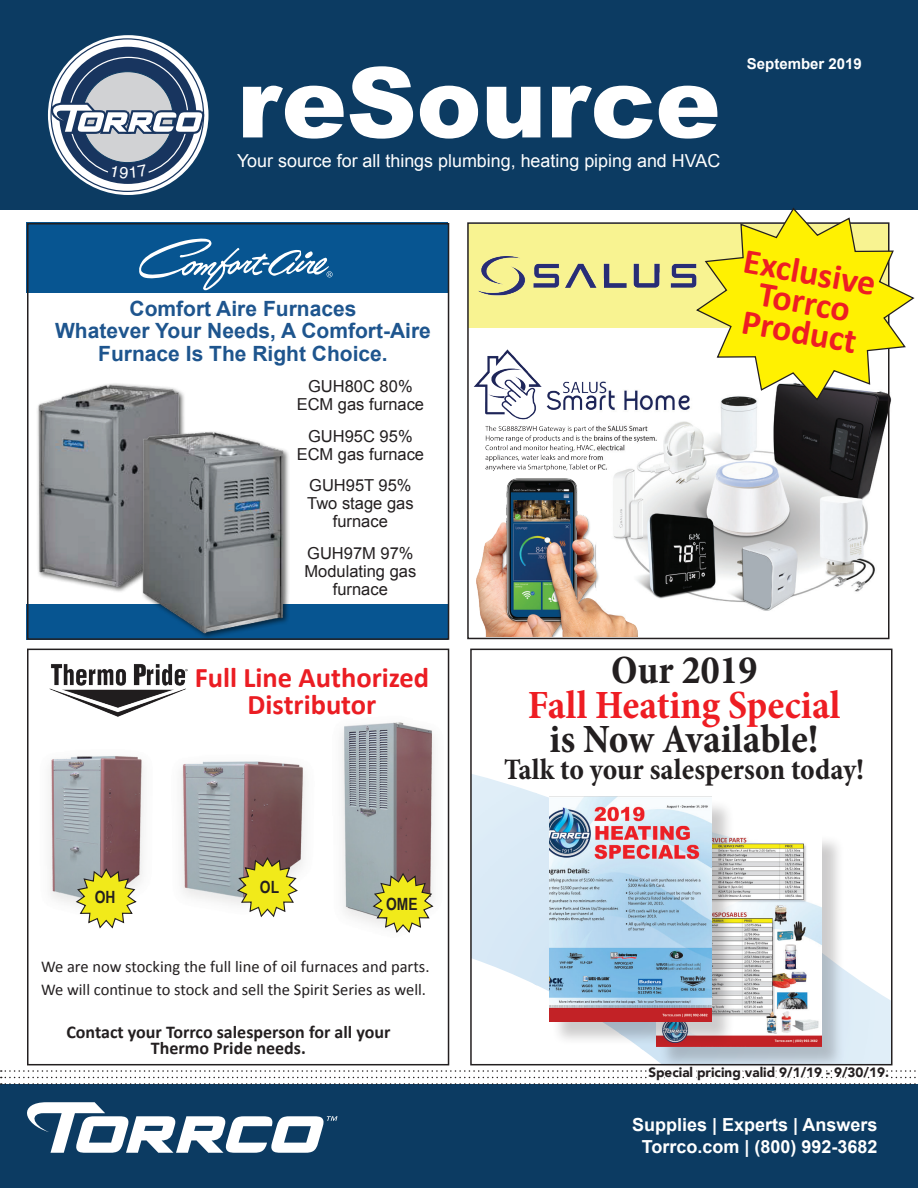
<style>
.page{position:relative;width:918px;height:1188px;background:#fff}
.page>*{position:absolute;margin:0;border:0;box-sizing:border-box;transform-origin:0 0}
.t1{font:900 97.65px "Arial";letter-spacing:-.005em;color:#fff}
.t2{font:700 condensed 40.5px "Minion Pro";color:#231f20}
.t3{font:700 condensed 40.5px "Minion Pro";color:#ee1d23}
.t4{font:700 35.7px/30px "Calibri";color:#ee1d23;text-align:center}
.t5{font:700 condensed 30px "Minion Pro";color:#231f20}
.t6{font:700 28.5px/27px "Calibri";color:#eb1d23;text-align:center}
.t7{font:700 21px/22.5px "Arial";color:#1e558e;text-align:center}
.t8{font:700 18px/16.5px "Calibri";color:#231f20;text-align:center}
.t9{font:700 18px/21.6px "Arial";color:#fff;text-align:center}
.t10{font:17.85px "Arial";color:#fff}
.t11{font:700 16.8px "Arial Narrow";color:#231f20}
.t12{font:16.5px/18px "Arial";color:#231f20;text-align:center}
.t13{font:16.5px/23.2px "Calibri";color:#231f20}
.t14{font:700 15px "Arial";color:#fff}
.t15{font:900 13.5px "Avenir";color:#231f20}
</style>
<div class="page">
<img style="left:473px;top:349px;width:418px;height:287px">
<div style="left:468px;top:224px;width:421px;height:104px;background:#f8f391"></div>
<div style="left:27px;top:223px;width:421px;height:70px;background:#075591"></div>
<div style="left:27px;top:604px;width:421px;height:36px;background:#075591"></div>
<img style="left:50px;top:695px;width:400px;height:247px">
<div style="left:0;top:1085px;width:918px;height:103px;background:#0c3b62"></div>
<svg style="left:27px;top:1102px;width:311px;height:51px"></svg>
<svg style="left:1px;top:1063px;width:917px;height:22px"></svg>
<div style="left:0;top:0;width:918px;height:209px;background:#0c3b62"></div>
<svg style="left:48px;top:35px;width:161px;height:160px;background:#dadfe6"></svg>
<div style="left:59px;top:47px;width:137px;height:137px;background:#18355f;border-radius:50%"></div>
<div style="left:467px;top:222px;width:423px;height:417px;border:2px solid #231f20"></div>
<div style="left:27px;top:223px;width:422px;height:417px;border:2px solid #231f20"></div>
<div style="left:27px;top:649px;width:422px;height:416px;border:2px solid #231f20"></div>
<img style="left:535px;top:793px;width:108px;height:198px">
<img style="left:473px;top:933px;width:64px;height:51px">
<img style="left:638px;top:1046px;width:5px;height:4px">
<div style="left:470px;top:649px;width:422px;height:416px;border:2px solid #231f20"></div>
<img style="left:479px;top:256px;width:216px;height:40px">
<div style="left:659px;top:834px;width:186px;height:236px;background:#231f20;opacity:.23"></div>
<img style="left:735px;top:834px;width:86px;height:212px">
<div style="left:552px;top:799px;width:183px;height:247px;background:#231f20;opacity:.23"></div>
<img style="left:549px;top:797px;width:162px;height:225px">
<svg style="left:75px;top:868px;width:63px;height:62px"></svg>
<svg style="left:236px;top:857px;width:63px;height:61px"></svg>
<svg style="left:371px;top:872px;width:64px;height:62px"></svg>
<img style="left:49px;top:664px;width:142px;height:54px">
<img style="left:34px;top:383px;width:259px;height:257px">
<svg style="left:139px;top:239px;width:194px;height:51px"></svg>
<svg style="left:695px;top:207px;width:221px;height:195px"></svg>
<svg style="left:47px;top:53px;width:160px;height:126px"></svg>
<h1 class="t1" style="left:237px;top:32px;width:485px">reSource</h1>
<p class="t10" style="left:237px;top:149px;width:485px">Your source for all things plumbing, heating piping and HVAC</p>
<p class="t14" style="left:747px;top:54px;width:117px">September 2019</p>
<p class="t7" style="left:55px;top:298px;width:377px">Comfort Aire Furnaces<br>Whatever Your Needs, A Comfort-Aire<br>Furnace Is The Right Choice.</p>
<p class="t12" style="left:297px;top:378px;width:129px">GUH80C 80%<br>ECM gas furnace</p>
<p class="t12" style="left:297px;top:427px;width:129px">GUH95C 95%<br>ECM gas furnace</p>
<p class="t12" style="left:307px;top:477px;width:108px">GUH95T 95%<br>Two stage gas furnace</p>
<p class="t12" style="left:304px;top:544px;width:113px">GUH97M 97%<br>Modulating gas furnace</p>
<h3 class="t4" style="left:747px;top:245px;width:135px;rotate:10deg">Exclusive<br>Torrco<br>Product</h3>
<p class="t11" style="left:95px;top:885px;width:22px">OH</p>
<h3 class="t6" style="left:195px;top:663px;width:236px">Full Line Authorized<br>Distributor</h3>
<p class="t11" style="left:260px;top:874px;width:21px">OL</p>
<p class="t11" style="left:386px;top:891px;width:33px">OME</p>
<p class="t13" style="left:41px;top:954px;width:390px">We are now stocking the full line of oil furnaces and parts.<br>We will continue to stock and sell the Spirit Series as well.</p>
<p class="t8" style="left:66px;top:1023px;width:326px">Contact your Torrco salesperson for all your<br>Thermo Pride needs.</p>
<h2 class="t2" style="left:611px;top:642px;width:148px">Our 2019</h2>
<h2 class="t3" style="left:528px;top:677px;width:314px">Fall Heating Special</h2>
<h2 class="t2" style="left:550px;top:711px;width:271px">is Now Available!</h2>
<h3 class="t5" style="left:504px;top:749px;width:362px">Talk to your salesperson today!</h3>
<p class="t15" style="left:648px;top:1061px;width:242px">Special pricing valid 9/1/19 - 9/30/19.</p>
<p class="t9" style="left:632px;top:1115px;width:247px">Supplies | Experts | Answers<br>Torrco.com | (800) 992-3682</p>
</div>
